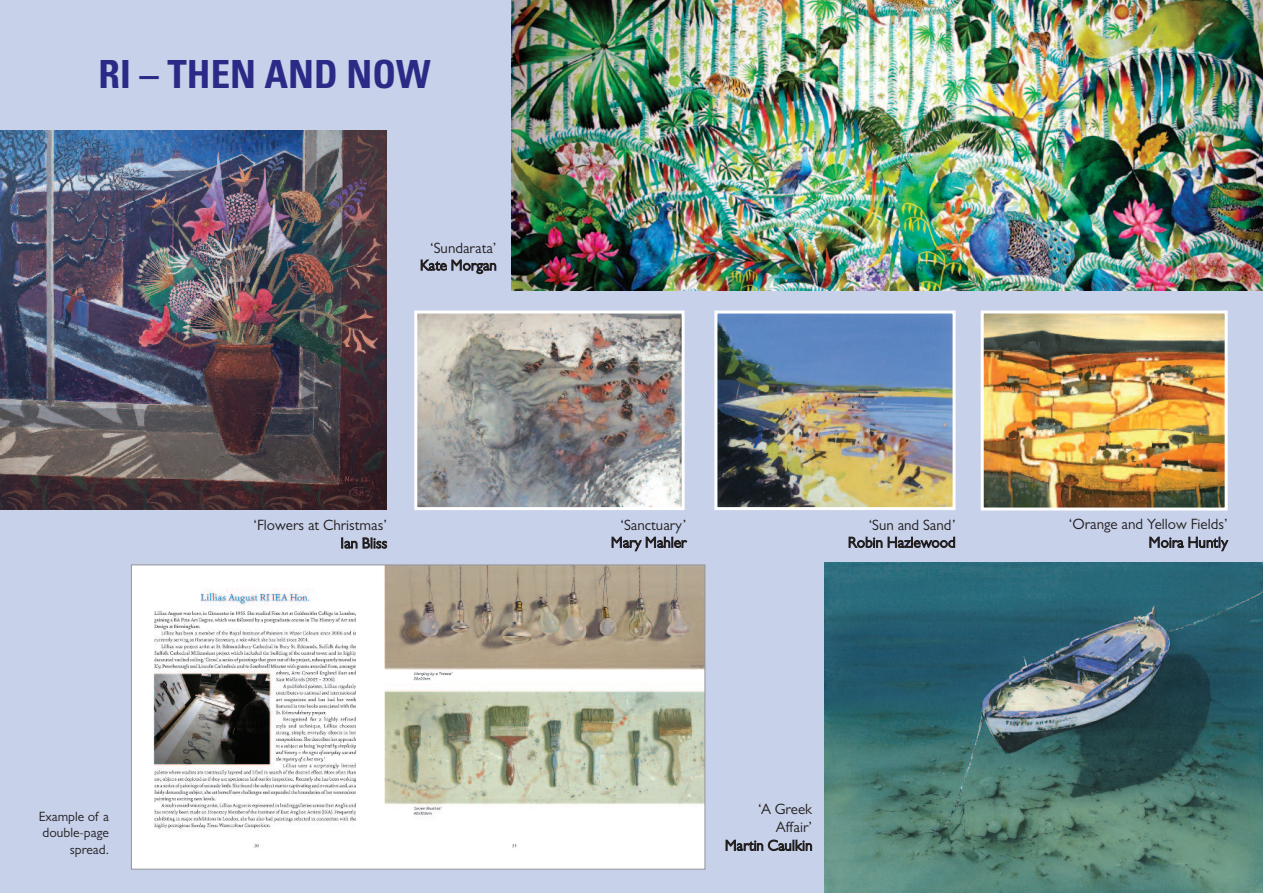
<style>
.page{position:relative;width:1263px;height:893px;background:#c7d1ea}
.page>*{position:absolute;margin:0;border:0;box-sizing:border-box;transform-origin:0 0}
.t1{font:700 condensed 38.85px "Univers LT Std";color:#2b2a86}
.t2{font:15px/17.5px "Gill Sans";color:#231f20;text-align:right}
.t3{font:13.5px/16.5px "Gill Sans";color:#231f20;text-align:right}
</style>
<div class="page">
<div style="left:132px;top:565px;width:572px;height:304px;background:#fff"></div>
<img style="left:153px;top:567px;width:550px;height:281px">
<div style="left:131px;top:565px;width:574px;height:304px;border:1px solid #939598"></div>
<img style="left:825px;top:562px;width:437px;height:330px">
<img style="left:512px;top:0;width:751px;height:291px">
<img style="left:0;top:131px;width:387px;height:378px">
<img style="left:418px;top:315px;width:263px;height:191px">
<div style="left:414px;top:311px;width:271px;height:199px;border:3px solid #fff"></div>
<img style="left:718px;top:315px;width:233px;height:191px">
<div style="left:714px;top:311px;width:241px;height:199px;border:3px solid #fff"></div>
<img style="left:985px;top:315px;width:238px;height:192px">
<div style="left:981px;top:311px;width:246px;height:200px;border:3px solid #fff"></div>
<h1 class="t1" style="left:99px;top:60px;width:333px">RI – THEN AND NOW</h1>
<p class="t2" style="left:420px;top:240px;width:78px">‘Sundarata’<br>Kate Morgan</p>
<p class="t2" style="left:253px;top:518px;width:135px">‘Flowers at Christmas’<br>Ian Bliss</p>
<p class="t2" style="left:611px;top:517px;width:77px">‘Sanctuary’<br>Mary Mahler</p>
<p class="t2" style="left:848px;top:517px;width:109px">‘Sun and Sand’<br>Robin Hazlewood</p>
<p class="t2" style="left:1069px;top:517px;width:160px">‘Orange and Yellow Fields’<br>Moira Huntly</p>
<p class="t3" style="left:39px;top:809px;width:72px">Example of a double-page spread.</p>
<p class="t2" style="left:725px;top:802px;width:89px;line-height:18px">‘A Greek<br>Affair’<br>Martin Caulkin</p>
</div>
